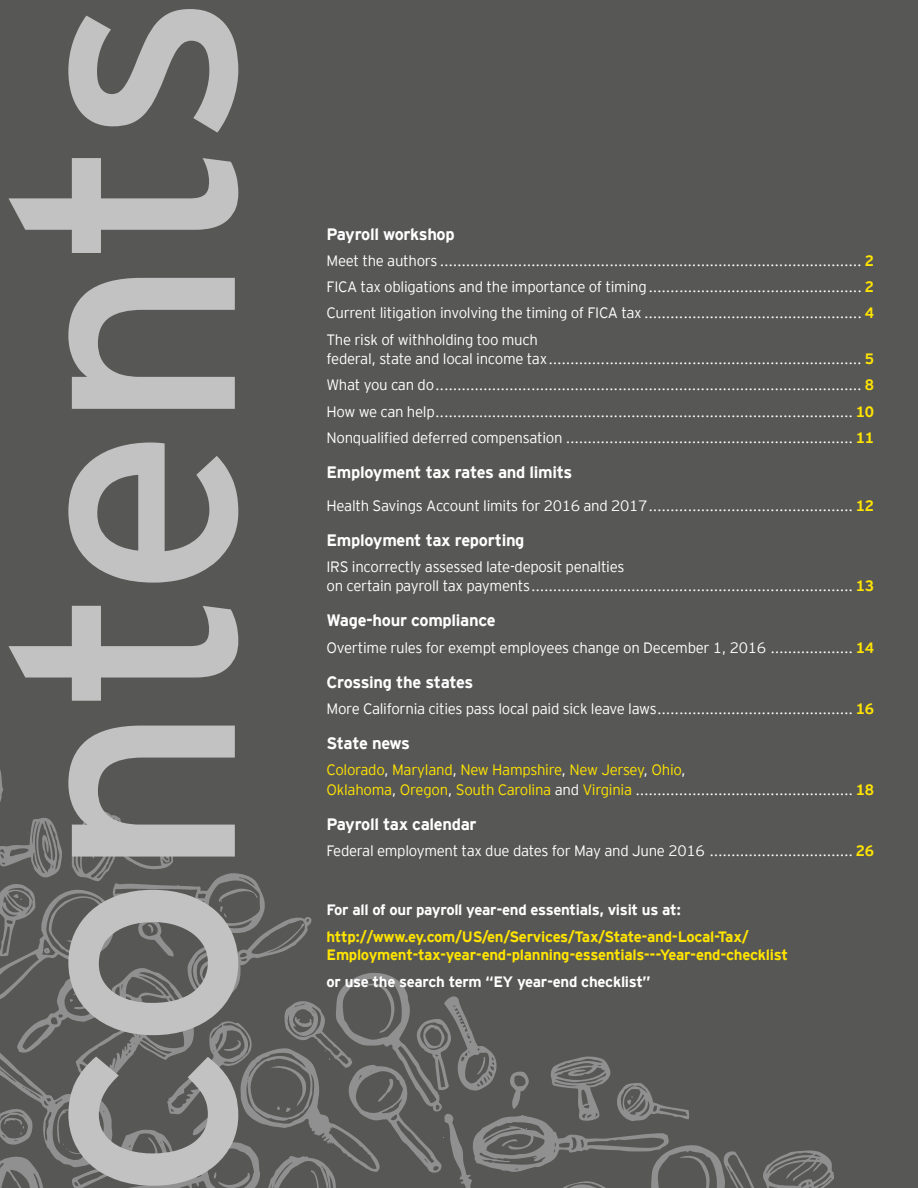
<style>
.page{position:relative;width:918px;height:1188px;background:#575756}
.page>*{position:absolute;margin:0;border:0;box-sizing:border-box;transform-origin:0 0}
.t1{font:700 16.5px "EY Interstate";letter-spacing:-.02em;color:#fff}
.t2{font:300 15px/26.2px "EY Interstate";letter-spacing:-.02em;color:#fff;text-align:justify}
.t3{font:300 15px/19.5px "EY Interstate";letter-spacing:-.02em;color:#ffe400}
.t4{font:700 15px/18px "EY Interstate";letter-spacing:-.02em;color:#ffe400}
.t5{font:700 15px "EY Interstate";letter-spacing:-.02em;color:#fff}
.s1{font-weight:700;color:#ffe400}
.s2{color:#fff}
.s3{font-weight:700}
</style>
<div class="page">
<svg style="left:0;top:770px;width:834px;height:418px"></svg>
<svg style="left:8px;top:9px;width:230px;height:1177px"></svg>
<p class="t1" style="left:327px;top:222px;width:130px">Payroll workshop</p>
<p class="t2" style="left:327px;top:247px;width:549px">Meet the authors ................................................................................................. <span class="s1">2<br></span>FICA tax obligations and the importance of timing................................................. <span class="s1">2<br></span>Current litigation involving the timing of FICA tax .................................................. <span class="s1">4<br></span>The risk of withholding too much</p>
<p class="t2" style="left:327px;top:345px;width:549px">federal, state and local income tax........................................................................ <span class="s1">5<br></span>What you can do.................................................................................................. <span class="s1">8<br></span>How we can help................................................................................................ <span class="s1">10<br></span>Nonqualified deferred compensation .................................................................. <span class="s1">11</span></p>
<p class="t1" style="left:327px;top:460px;width:247px">Employment tax rates and limits</p>
<p class="t2" style="left:327px;top:491px;width:549px">Health Savings Account limits for 2016 and 2017............................................... <span class="s1">12</span></p>
<p class="t1" style="left:327px;top:528px;width:200px">Employment tax reporting</p>
<p class="t2" style="left:327px;top:556px;width:549px;line-height:19.5px">IRS incorrectly assessed late-deposit penalties<br>on certain payroll tax payments.......................................................................... <span class="s1">13</span></p>
<p class="t1" style="left:327px;top:609px;width:171px">Wage-hour compliance</p>
<p class="t2" style="left:327px;top:633px;width:549px">Overtime rules for exempt employees change on December 1, 2016 ................... <span class="s1">14</span></p>
<p class="t1" style="left:327px;top:670px;width:148px">Crossing the states</p>
<p class="t2" style="left:327px;top:695px;width:549px">More California cities pass local paid sick leave laws............................................. <span class="s1">16</span></p>
<p class="t1" style="left:327px;top:731px;width:85px">State news</p>
<p class="t3" style="left:327px;top:759px;width:549px">Colorado<span class="s2">,</span> Maryland<span class="s2">,</span> New Hampshire<span class="s2">,</span> New Jersey<span class="s2">,</span> Ohio<span class="s2">,<br></span>Oklahoma<span class="s2">,</span> Oregon<span class="s2">,</span> South Carolina <span class="s2">and</span> Virginia <span class="s2">..................................................</span> <span class="s3">18</span></p>
<p class="t1" style="left:327px;top:812px;width:152px">Payroll tax calendar</p>
<p class="t2" style="left:327px;top:836px;width:549px">Federal employment tax due dates for May and June 2016 ................................. <span class="s1">26</span></p>
<p class="t5" style="left:327px;top:898px;width:356px">For all of our payroll year-end essentials, visit us at:</p>
<p class="t4" style="left:327px;top:926px;width:463px">http://www.ey.com/US/en/Services/Tax/State-and-Local-Tax/<br>Employment-tax-year-end-planning-essentials---Year-end-checklist</p>
<p class="t5" style="left:327px;top:970px;width:326px">or use the search term “EY year-end checklist”</p>
</div>
